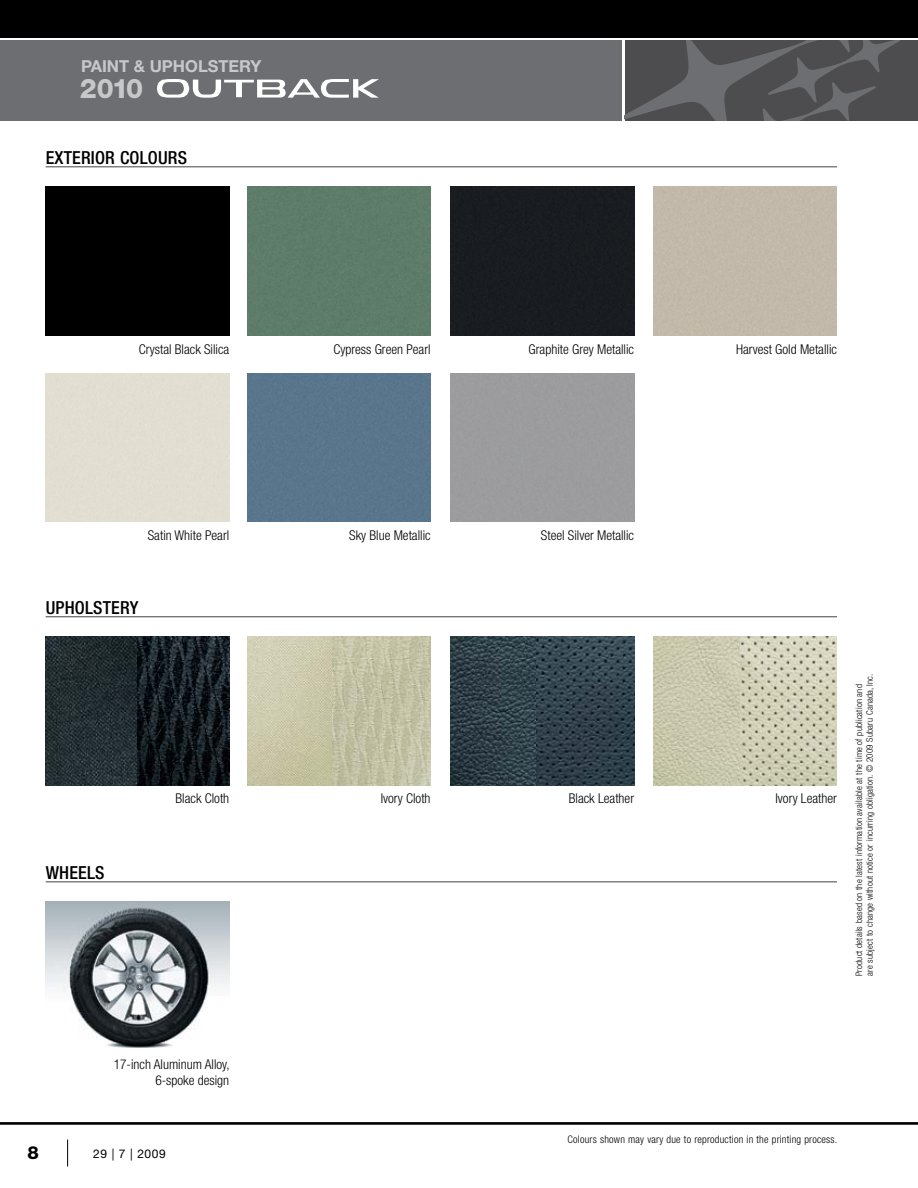
<style>
.page{position:relative;width:918px;height:1188px;background:#fff}
.page>*{position:absolute;margin:0;border:0;box-sizing:border-box;transform-origin:0 0}
.t1{font:800 27px "Helvetica Neue";color:#c7c8ca}
.t2{font:500 condensed 18px "Helvetica Neue";letter-spacing:.01em;color:#000}
.t3{font:800 18px "Helvetica Neue";color:#000}
.t4{font:700 16.5px "Helvetica Neue";color:#c7c8ca}
.t5{font:300 condensed 13.5px/16.2px "Helvetica Neue";color:#000;text-align:right}
.t6{font:12px "Helvetica Neue";letter-spacing:.05em;color:#000}
.t7{font:300 condensed 10.5px "Helvetica Neue";letter-spacing:.02em;color:#000}
.t8{font:300 condensed 9px/10.5px "Helvetica Neue";letter-spacing:.02em;color:#000}
</style>
<div class="page">
<div style="left:0;top:0;width:918px;height:38px;background:#000"></div>
<div style="left:0;top:40px;width:622px;height:81px;background:#6d6e71"></div>
<div style="left:625px;top:40px;width:293px;height:81px;background:#4d4d4f"></div>
<svg style="left:625px;top:40px;width:275px;height:81px"></svg>
<hr style="left:0;top:1122px;width:918px;height:3px;background:#000">
<svg style="left:67px;top:1140px;width:1px;height:27px"></svg>
<div style="left:46px;top:187px;width:183px;height:148px;background:#000"></div>
<img style="left:46px;top:636px;width:91px;height:149px">
<img style="left:46px;top:902px;width:183px;height:146px">
<div style="left:247px;top:187px;width:184px;height:148px;background:#5e7c69"></div>
<img style="left:247px;top:636px;width:86px;height:149px">
<div style="left:451px;top:187px;width:183px;height:148px;background:#191c20"></div>
<img style="left:451px;top:636px;width:85px;height:149px">
<img style="left:653px;top:636px;width:88px;height:149px">
<div style="left:247px;top:373px;width:184px;height:149px;background:#59768c"></div>
<img style="left:137px;top:636px;width:92px;height:149px">
<img style="left:536px;top:636px;width:98px;height:149px">
<img style="left:333px;top:636px;width:98px;height:149px">
<img style="left:741px;top:636px;width:96px;height:149px">
<hr style="left:46px;top:166px;width:791px;height:1px;background:#58595b">
<hr style="left:46px;top:616px;width:791px;height:1px;background:#58595b">
<hr style="left:46px;top:881px;width:791px;height:1px;background:#58595b">
<svg style="left:157px;top:79px;width:222px;height:19px"></svg>
<p class="t4" style="left:81px;top:55px;width:182px">PAINT &amp; UPHOLSTERY</p>
<h1 class="t1" style="left:80px;top:72px;width:65px">2010</h1>
<h2 class="t2" style="left:46px;top:147px;width:143px">EXTERIOR COLOURS</h2>
<p class="t5" style="left:139px;top:341px;width:92px">Crystal Black Silica</p>
<p class="t5" style="left:333px;top:341px;width:99px">Cypress Green Pearl</p>
<p class="t5" style="left:529px;top:341px;width:107px">Graphite Grey Metallic</p>
<p class="t5" style="left:736px;top:341px;width:102px">Harvest Gold Metallic</p>
<p class="t5" style="left:148px;top:527px;width:83px">Satin White Pearl</p>
<p class="t5" style="left:349px;top:527px;width:83px">Sky Blue Metallic</p>
<p class="t5" style="left:541px;top:527px;width:95px">Steel Silver Metallic</p>
<h2 class="t2" style="left:46px;top:597px;width:94px">UPHOLSTERY</h2>
<h2 class="t2" style="left:46px;top:862px;width:60px">WHEELS</h2>
<p class="t5" style="left:176px;top:790px;width:55px">Black Cloth</p>
<p class="t5" style="left:381px;top:790px;width:51px">Ivory Cloth</p>
<p class="t5" style="left:569px;top:790px;width:67px">Black Leather</p>
<p class="t5" style="left:775px;top:790px;width:63px">Ivory Leather</p>
<p class="t8" style="left:854px;top:976px;width:304px;rotate:-90deg">Product details based on the latest information available at the time of publication and are subject to change without notice or incurring obligation. © 2009 Subaru Canada, Inc.</p>
<p class="t5" style="left:114px;top:1056px;width:118px">17-inch Aluminum Alloy,<br>6-spoke design</p>
<h2 class="t3" style="left:28px;top:1142px;width:13px">8</h2>
<p class="t6" style="left:93px;top:1146px;width:74px">29 | 7 | 2009</p>
<p class="t7" style="left:568px;top:1133px;width:271px">Colours shown may vary due to reproduction in the printing process.</p>
</div>
